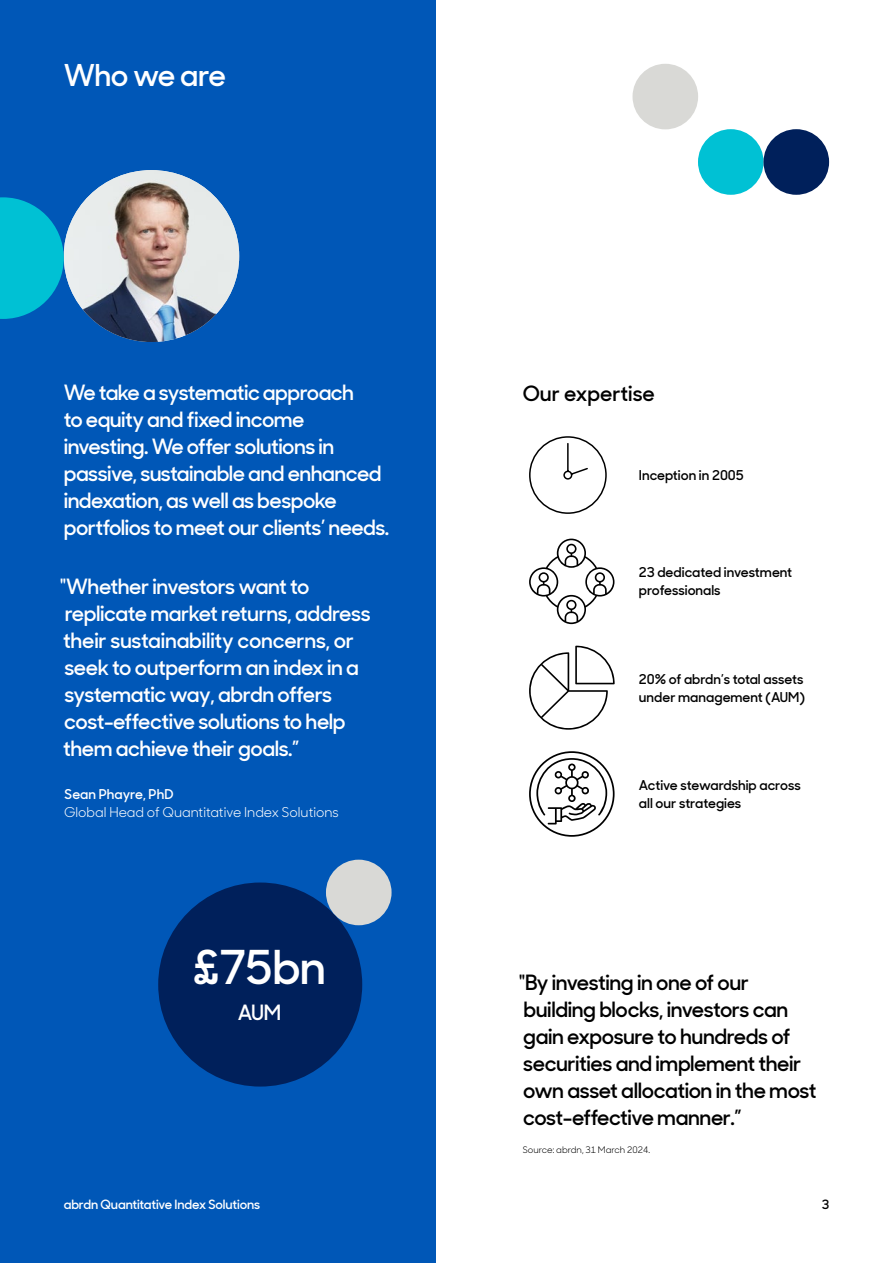
<style>
.page{position:relative;width:893px;height:1263px;background:#fff}
.page>*{position:absolute;margin:0;border:0;box-sizing:border-box;transform-origin:0 0}
.t1{font:600 46.5px "Sharp Sans Display No 1";color:#fff}
.t2{font:600 30px "Sharp Sans Display No 1";letter-spacing:-.02em;color:#fff}
.t3{font:600 21px/27px "Sharp Sans Display No 1";letter-spacing:-.025em;color:#fff}
.t4{font:600 21px/27px "Sharp Sans Display No 1";letter-spacing:-.02em;color:#000}
.t5{font:600 21px "Sharp Sans Display No 1";color:#000}
.t6{font:600 13.5px/18px "Sharp Sans Display No 1";color:#000}
.t7{font:13.5px "Sharp Sans Display No 1";color:#fff}
.t8{font:600 13.5px "Sharp Sans Display No 1";color:#fff}
.t9{font:600 12.75px "Sharp Sans Display No 1";letter-spacing:-.01em;color:#fff}
.t10{font:600 12.75px "Sharp Sans Display No 1";color:#000}
.t11{font:9px "Sharp Sans Display No 1";color:#000}
</style>
<div class="page">
<div style="left:0;top:0;width:436px;height:1263px;background:#0057b7"></div>
<img style="left:64px;top:170px;width:175px;height:172px">
<svg style="left:0;top:197px;width:64px;height:122px"></svg>
<div style="left:529px;top:436px;width:78px;height:78px;border:2px solid #000;border-radius:50%"></div>
<svg style="left:563px;top:442px;width:26px;height:38px"></svg>
<svg style="left:529px;top:539px;width:85px;height:85px"></svg>
<svg style="left:529px;top:646px;width:86px;height:84px"></svg>
<svg style="left:529px;top:751px;width:86px;height:86px"></svg>
<div style="left:698px;top:129px;width:66px;height:66px;background:#00c1d4;border-radius:50%"></div>
<div style="left:632px;top:64px;width:66px;height:65px;background:#d9d9d6;border-radius:50%"></div>
<div style="left:763px;top:129px;width:66px;height:66px;background:#00205b;border-radius:50%"></div>
<div style="left:158px;top:882px;width:204px;height:204px;background:#00205b;border-radius:50%"></div>
<div style="left:326px;top:860px;width:66px;height:65px;background:#d9d9d6;border-radius:50%"></div>
<h2 class="t2" style="left:64px;top:52px;width:164px">Who we are</h2>
<p class="t3" style="left:64px;top:378px;width:327px">We take a systematic approach<br>to equity and fixed income investing. We offer solutions in passive, sustainable and enhanced indexation, as well as bespoke portfolios to meet our clients’ needs.</p>
<p class="t3" style="left:60px;top:571px;width:312px">"Whether investors want to replicate market returns, address their sustainability concerns, or seek to outperform an index in a systematic way, abrdn offers cost-effective solutions to help them achieve their goals.”</p>
<p class="t8" style="left:65px;top:784px;width:110px">Sean Phayre, PhD</p>
<p class="t7" style="left:64px;top:801px;width:276px">Global Head of Quantitative Index Solutions</p>
<h1 class="t1" style="left:193px;top:931px;width:135px">£75bn</h1>
<p class="t3" style="left:238px;top:998px;width:45px">AUM</p>
<p class="t5" style="left:523px;top:377px;width:134px">Our expertise</p>
<p class="t6" style="left:639px;top:465px;width:106px">Inception in 2005</p>
<p class="t6" style="left:639px;top:563px;width:155px">23 dedicated investment professionals</p>
<p class="t6" style="left:639px;top:669px;width:168px">20% of abrdn’s total assets under management (AUM)</p>
<p class="t6" style="left:639px;top:775px;width:163px">Active stewardship across all our strategies</p>
<p class="t4" style="left:519px;top:967px;width:299px">"By investing in one of our building blocks, investors can gain exposure to hundreds of securities and implement their own asset allocation in the most cost-effective manner.”</p>
<p class="t11" style="left:523px;top:1143px;width:129px">Source: abrdn, 31 March 2024.</p>
<p class="t9" style="left:64px;top:1194px;width:198px">abrdn Quantitative Index Solutions</p>
<p class="t10" style="left:822px;top:1194px;width:9px">3</p>
</div>
